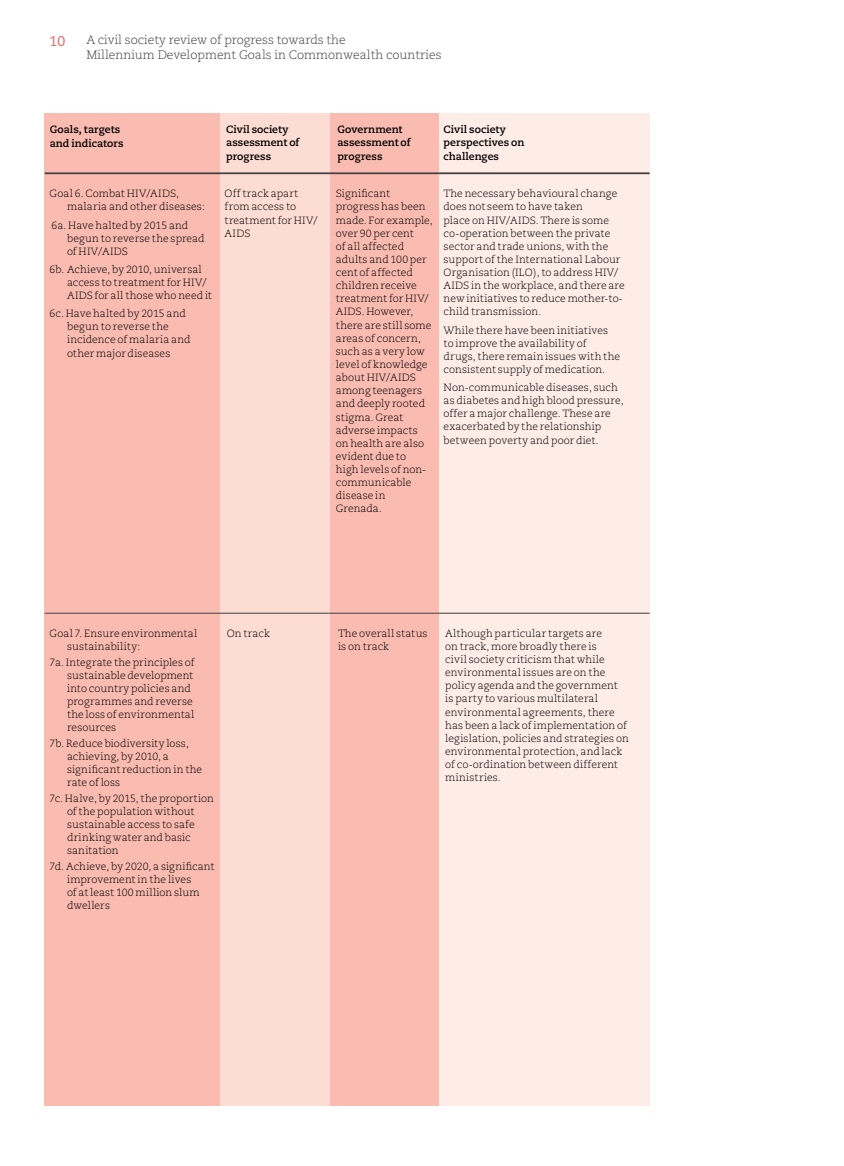
<style>
.page{position:relative;width:844px;height:1166px;background:#fff}
.page>*{position:absolute;margin:0;border:0;box-sizing:border-box;transform-origin:0 0}
.t1{font:14px "Caecilia CE";color:#f15d5e}
.t2{font:300 12.25px/14.7px "Caecilia CE";color:#414042}
.t3{font:300 10.5px/13.1px "Caecilia CE";letter-spacing:.005em;color:#000}
.t4{font:700 10.5px/13.1px "Caecilia CE";letter-spacing:.005em;color:#000}
</style>
<div class="page">
<div style="left:45px;top:113px;width:604px;height:993px;background:#feece7"></div>
<div style="left:45px;top:113px;width:175px;height:993px;background:#fabbb1"></div>
<div style="left:329px;top:113px;width:109px;height:993px;background:#fabbb1"></div>
<div style="left:220px;top:113px;width:109px;height:993px;background:#fddcd3"></div>
<hr style="left:45px;top:172px;width:604px;height:2px;background:#414042">
<hr style="left:45px;top:613px;width:604px;height:1px;background:#414042">
<h1 class="t1" style="left:50px;top:32px;width:17px">10</h1>
<p class="t2" style="left:86px;top:33px;width:356px">A civil society review of progress towards the<br>Millennium Development Goals in Commonwealth countries</p>
<p class="t4" style="left:50px;top:123px;width:75px">Goals, targets and indicators</p>
<p class="t4" style="left:226px;top:123px;width:75px">Civil society assessment of progress</p>
<p class="t4" style="left:337px;top:123px;width:75px">Government assessment of progress</p>
<p class="t4" style="left:443px;top:123px;width:82px">Civil society perspectives on challenges</p>
<p class="t3" style="left:67px;top:187px;width:140px;text-indent:-17px">Goal 6. Combat HIV/AIDS, malaria and other diseases:</p>
<p class="t3" style="left:67px;top:218px;width:139px;text-indent:-15px">6a. Have halted by 2015 and begun to reverse the spread of HIV/AIDS</p>
<p class="t3" style="left:67px;top:262px;width:146px;text-indent:-17px">6b. Achieve, by 2010, universal access to treatment for HIV/<br>AIDS for all those who need it</p>
<p class="t3" style="left:67px;top:307px;width:125px;text-indent:-17px">6c. Have halted by 2015 and begun to reverse the incidence of malaria and other major diseases</p>
<p class="t3" style="left:224px;top:187px;width:94px">Off track apart from access to treatment for HIV/<br>AIDS</p>
<p class="t3" style="left:336px;top:187px;width:98px">Significant progress has been made. For example, over 90 per cent<br>of all affected adults and 100 per cent of affected children receive treatment for HIV/<br>AIDS. However, there are still some areas of concern, such as a very low level of knowledge about HIV/AIDS among teenagers and deeply rooted stigma. Great adverse impacts on health are also evident due to<br>high levels of non&shy;communicable disease in<br>Grenada.</p>
<p class="t3" style="left:443px;top:187px;width:183px">The necessary behavioural change does not seem to have taken<br>place on HIV/AIDS. There is some co-operation between the private sector and trade unions, with the support of the International Labour<br>Organisation (ILO), to address HIV/<br>AIDS in the workplace, and there are new initiatives to reduce mother-to&shy;child transmission.</p>
<p class="t3" style="left:443px;top:323px;width:178px">While there have been initiatives to improve the availability of drugs, there remain issues with the consistent supply of medication.</p>
<p class="t3" style="left:443px;top:381px;width:181px">Non-communicable diseases, such as diabetes and high blood pressure, offer a major challenge. These are exacerbated by the relationship between poverty and poor diet.</p>
<p class="t3" style="left:67px;top:626px;width:132px;text-indent:-17px">Goal 7. Ensure environmental sustainability:</p>
<p class="t3" style="left:67px;top:655px;width:129px;text-indent:-17px">7a. Integrate the principles of sustainable development into country policies and programmes and reverse the loss of environmental resources</p>
<p class="t3" style="left:67px;top:736px;width:137px;text-indent:-17px">7b. Reduce biodiversity loss, achieving, by 2010, a significant reduction in the rate of loss</p>
<p class="t3" style="left:67px;top:791px;width:148px;text-indent:-17px">7c. Halve, by 2015, the proportion of the population without sustainable access to safe drinking water and basic sanitation</p>
<p class="t3" style="left:67px;top:859px;width:149px;text-indent:-17px">7d. Achieve, by 2020, a significant improvement in the lives<br>of at least 100 million slum dwellers</p>
<p class="t3" style="left:227px;top:626px;width:45px">On track</p>
<p class="t3" style="left:338px;top:626px;width:91px">The overall status is on track</p>
<p class="t3" style="left:445px;top:626px;width:185px">Although particular targets are<br>on track, more broadly there is<br>civil society criticism that while environmental issues are on the policy agenda and the government<br>is party to various multilateral environmental agreements, there has been a lack of implementation of legislation, policies and strategies on environmental protection, and lack of co-ordination between different ministries.</p>
</div>
